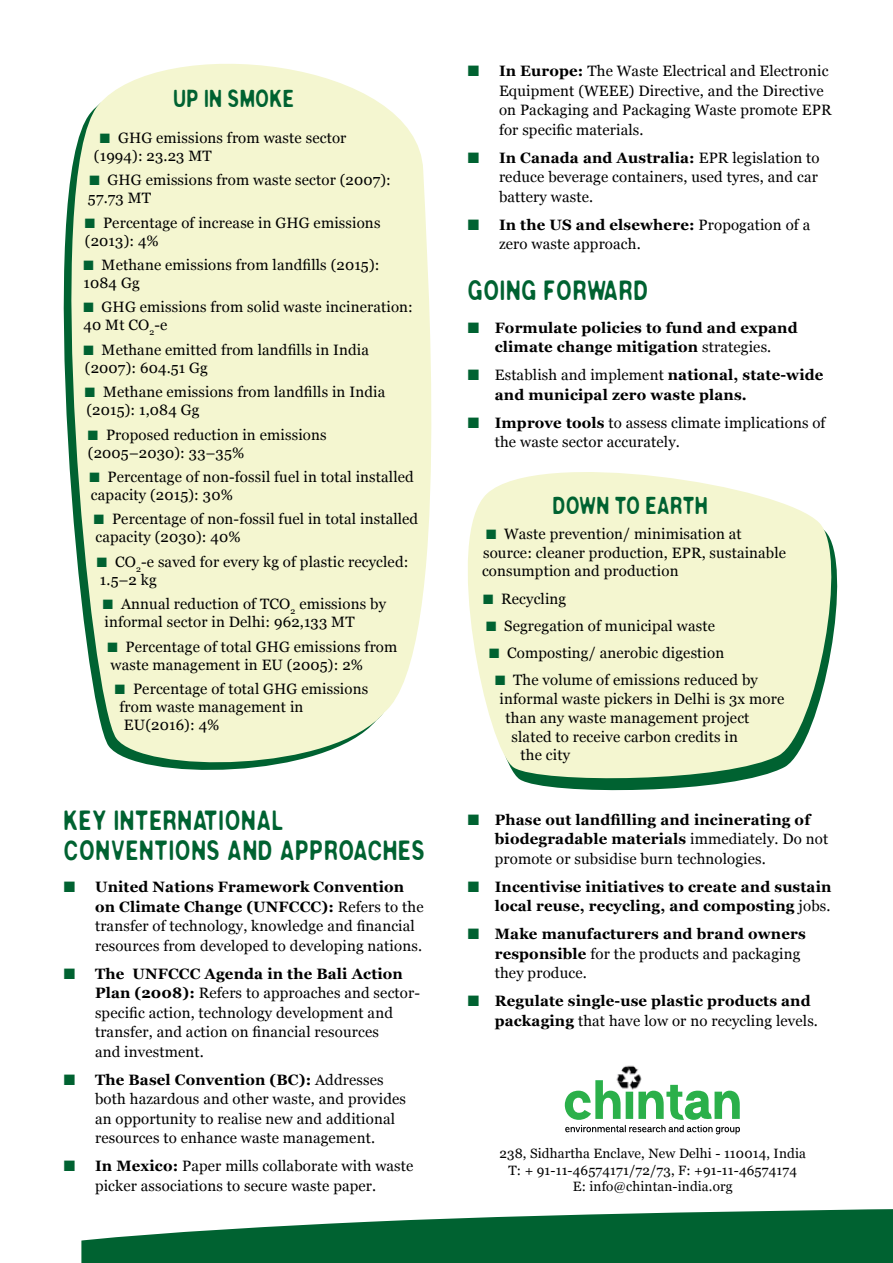
<style>
.page{position:relative;width:893px;height:1263px;background:#fff}
.page>*{position:absolute;margin:0;border:0;box-sizing:border-box;transform-origin:0 0}
.t1{font:100 25.5px/30px "Washout";letter-spacing:.025em;color:#006231}
.t2{font:100 22.5px "Washout";letter-spacing:.01em;color:#006231}
.t3{font:15px/19.5px "Georgia";letter-spacing:.01em;color:#000}
.t4{font:700 15px/19.5px "Georgia";letter-spacing:.01em;color:#000}
.t5{font:13.5px/16.5px "Georgia";letter-spacing:.01em;color:#000;text-align:center}
.s1{color:#006231}
.s2{font-weight:700}
.s3{font-weight:400}
</style>
<div class="page">
<svg style="left:81px;top:1209px;width:812px;height:54px"></svg>
<img style="left:564px;top:1065px;width:173px;height:70px">
<img style="left:565px;top:1080px;width:175px;height:40px">
<img style="left:581px;top:1125px;width:126px;height:7px">
<img style="left:716px;top:1127px;width:24px;height:7px">
<svg style="left:63px;top:64px;width:369px;height:706px;background:#eef3d0"></svg>
<svg style="left:533px;top:784px;width:184px;height:7px"></svg>
<svg style="left:468px;top:472px;width:370px;height:312px;background:#ecf1cf"></svg>
<h2 class="t2" style="left:173px;top:89px;width:122px">UP IN SMOKE</h2>
<p class="t3" style="left:94px;top:129px;width:254px;line-height:18px;text-indent:6px"><span class="s1">■</span> GHG emissions from waste sector (1994): 23.23 MT</p>
<p class="t3" style="left:88px;top:171px;width:305px;line-height:18px"><span class="s1">■</span> GHG emissions from waste sector (2007):<br>57.73 MT</p>
<p class="t3" style="left:85px;top:214px;width:297px;line-height:18px"><span class="s1">■</span> Percentage of increase in GHG emissions (2013): 4%</p>
<p class="t3" style="left:84px;top:256px;width:297px;line-height:18px"><span class="s1">■</span> Methane emissions from landfills (2015):<br>1084 Gg</p>
<p class="t3" style="left:84px;top:299px;width:331px;line-height:18px"><span class="s1">■</span> GHG emissions from solid waste incineration:<br>40 Mt CO<sub>2</sub>-e</p>
<p class="t3" style="left:84px;top:341px;width:287px;line-height:18px"><span class="s1">■</span> Methane emitted from landfills in India (2007): 604.51 Gg</p>
<p class="t3" style="left:85px;top:383px;width:302px;line-height:18px"><span class="s1">■</span> Methane emissions from landfills in India (2015): 1,084 Gg</p>
<p class="t3" style="left:88px;top:426px;width:240px;line-height:18px"><span class="s1">■</span> Proposed reduction in emissions (2005–2030): 33–35%</p>
<p class="t3" style="left:89px;top:468px;width:326px;line-height:18px"><span class="s1">■</span> Percentage of non-fossil fuel in total installed capacity (2015): 30%</p>
<p class="t3" style="left:94px;top:510px;width:326px;line-height:18px"><span class="s1">■</span> Percentage of non-fossil fuel in total installed capacity (2030): 40%</p>
<p class="t3" style="left:97px;top:553px;width:313px;line-height:18px"><span class="s1">■</span> CO<sub>2</sub>-e saved for every kg of plastic recycled:<br>1.5–2 kg</p>
<p class="t3" style="left:103px;top:595px;width:285px;line-height:18px"><span class="s1">■</span> Annual reduction of TCO<sub>2</sub> emissions by informal sector in Delhi: 962,133 MT</p>
<p class="t3" style="left:107px;top:638px;width:291px;line-height:18px"><span class="s1">■</span> Percentage of total GHG emissions from waste management in EU (2005): 2%</p>
<p class="t3" style="left:115px;top:679px;width:255px"><span class="s1">■</span> Percentage of total GHG emissions</p>
<p class="t3" style="left:119px;top:697px;width:185px">from waste management in</p>
<p class="t3" style="left:124px;top:715px;width:97px">EU(2016): 4%</p>
<h1 class="t1" style="left:64px;top:807px;width:363px">KEY INTERNATIONAL<br>CONVENTIONS AND APPROACHES</h1>
<p class="t3" style="left:95px;top:878px;width:330px;text-indent:-31px"><span class="s1">■</span> <span class="s2">United Nations Framework Convention on Climate Change (UNFCCC):</span> Refers to the transfer of technology, knowledge and financial resources from developed to developing nations.</p>
<p class="t3" style="left:95px;top:964px;width:327px;text-indent:-31px"><span class="s1">■</span> <span class="s2">The UNFCCC Agenda in the Bali Action Plan (2008):</span> Refers to approaches and sector&shy;specific action, technology development and transfer, and action on financial resources<br>and investment.</p>
<p class="t3" style="left:95px;top:1070px;width:312px;text-indent:-31px"><span class="s1">■</span> <span class="s2">The Basel Convention (BC):</span> Addresses both hazardous and other waste, and provides an opportunity to realise new and additional resources to enhance waste management.</p>
<p class="t3" style="left:64px;top:1157px;width:351px;text-align:center"><span class="s1">■</span> <span class="s2">In Mexico:</span> Paper mills collaborate with waste picker associations to secure waste paper.</p>
<p class="t3" style="left:499px;top:61px;width:334px;text-indent:-31px"><span class="s1">■</span> <span class="s2">In Europe:</span> The Waste Electrical and Electronic Equipment (WEEE) Directive, and the Directive on Packaging and Packaging Waste promote EPR for specific materials.</p>
<p class="t3" style="left:499px;top:148px;width:322px;text-align:justify;text-indent:-31px"><span class="s1">■</span> <span class="s2">In Canada and Australia:</span> EPR legislation to reduce beverage containers, used tyres, and car battery waste.</p>
<p class="t3" style="left:499px;top:215px;width:313px;text-indent:-31px"><span class="s1">■</span> <span class="s2">In the US and elsewhere:</span> Propogation of a zero waste approach.</p>
<h1 class="t1" style="left:468px;top:278px;width:30px">GOING</h1>
<h1 class="t1" style="left:544px;top:278px;width:104px">FORWARD</h1>
<p class="t4" style="left:468px;top:318px;width:331px;text-align:center"><span class="s1">■</span> Formulate policies to fund and expand climate change mitigation <span class="s3">strategies.</span></p>
<p class="t4" style="left:495px;top:365px;width:330px;text-indent:-27px"><span class="s1">■</span> <span class="s3">Establish and implement</span> national, state-wide and municipal zero waste plans.</p>
<p class="t3" style="left:495px;top:413px;width:332px;text-indent:-27px"><span class="s1">■</span> <span class="s2">Improve tools</span> to assess climate implications of the waste sector accurately.</p>
<h2 class="t2" style="left:553px;top:496px;width:157px">DOWN TO EARTH</h2>
<p class="t3" style="left:482px;top:524px;width:306px;line-height:18.8px"><span class="s1">■</span> Waste prevention/ minimisation at source: cleaner production, EPR, sustainable consumption and production</p>
<p class="t3" style="left:483px;top:589px;width:85px"><span class="s1">■</span> Recycling</p>
<p class="t3" style="left:486px;top:616px;width:230px"><span class="s1">■</span> Segregation of municipal waste</p>
<p class="t3" style="left:489px;top:643px;width:237px"><span class="s1">■</span> Composting/ anerobic digestion</p>
<p class="t3" style="left:495px;top:671px;width:264px"><span class="s1">■</span> The volume of emissions reduced by</p>
<p class="t3" style="left:500px;top:689px;width:286px">informal waste pickers in Delhi is 3x more</p>
<p class="t3" style="left:506px;top:708px;width:245px">than any waste management project</p>
<p class="t3" style="left:512px;top:727px;width:228px">slated to receive carbon credits in</p>
<p class="t3" style="left:521px;top:746px;width:51px">the city</p>
<p class="t4" style="left:495px;top:810px;width:335px;text-indent:-27px"><span class="s1">■</span> Phase out landfilling and incinerating of biodegradable materials <span class="s3">immediately. Do not promote or subsidise burn technologies.</span></p>
<p class="t4" style="left:468px;top:877px;width:365px;text-align:right"><span class="s1">■</span> Incentivise initiatives to create and sustain local reuse, recycling, and composting <span class="s3">jobs.</span></p>
<p class="t4" style="left:495px;top:924px;width:313px;text-indent:-27px"><span class="s1">■</span> Make manufacturers and brand owners responsible <span class="s3">for the products and packaging they produce.</span></p>
<p class="t4" style="left:495px;top:991px;width:325px;text-indent:-27px"><span class="s1">■</span> Regulate single-use plastic products and packaging <span class="s3">that have low or no recycling levels.</span></p>
<p class="t5" style="left:499px;top:1145px;width:308px">238, Sidhartha Enclave, New Delhi - 110014, India<br>T: + 91-11-46574171/72/73, F: +91-11-46574174<br>E: info@chintan-india.org</p>
</div>
